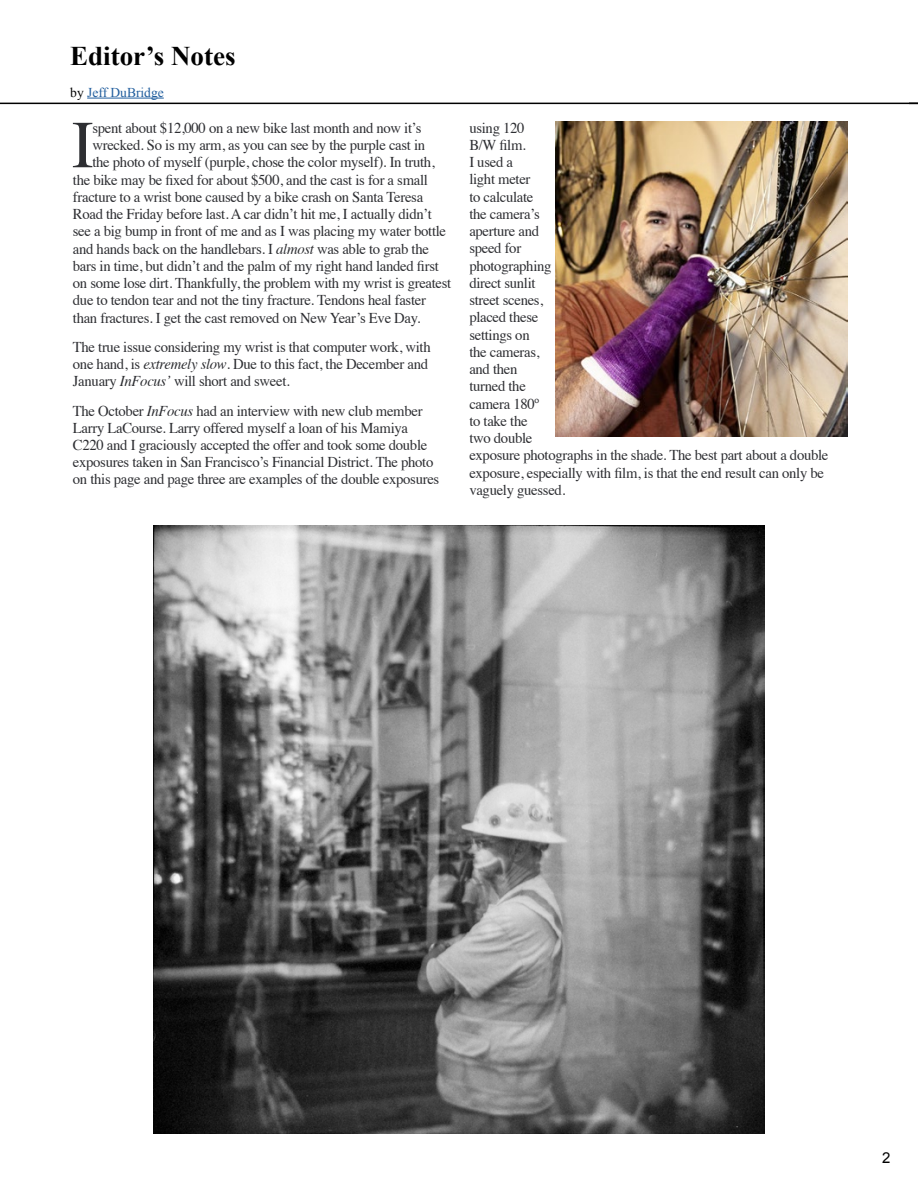
<style>
.page{position:relative;width:918px;height:1188px;background:#fff}
.page>*{position:absolute;margin:0;border:0;box-sizing:border-box;transform-origin:0 0}
.t1{font:67.2px "Times";color:#2d2e32}
.t2{font:700 27px "Times New Roman";color:#000}
.t3{font:15px/17.2px "Times";letter-spacing:-.02em;color:#2d2e32}
.t4{font:15px "Arial";color:#000}
.t5{font:13.5px "Times New Roman";color:#215e9e}
.s1{color:#000}
.s2{font-style:italic}
</style>
<div class="page">
<hr style="left:87px;top:98px;width:77px;height:1px;background:#215e9e">
<hr style="left:0;top:103px;width:918px;height:1px;background:#000">
<img style="left:555px;top:122px;width:293px;height:315px">
<img style="left:153px;top:526px;width:612px;height:608px">
<h2 class="t2" style="left:70px;top:37px;width:167px">Editor’s Notes</h2>
<p class="t5" style="left:70px;top:83px;width:95px"><span class="s1">by</span> Jeff DuBridge</p>
<h1 class="t1" style="left:72px;top:82px;width:23px">I</h1>
<p class="t3" style="left:92px;top:118px;width:330px">spent about $12,000 on a new bike last month and now it’s</p>
<p class="t3" style="left:92px;top:135px;width:334px">wrecked. So is my arm, as you can see by the purple cast in</p>
<p class="t3" style="left:92px;top:152px;width:344px">the photo of myself (purple, chose the color myself). In truth,</p>
<p class="t3" style="left:73px;top:170px;width:357px">the bike may be fixed for about $500, and the cast is for a small</p>
<p class="t3" style="left:73px;top:187px;width:352px">fracture to a wrist bone caused by a bike crash on Santa Teresa</p>
<p class="t3" style="left:73px;top:204px;width:360px">Road the Friday before last. A car didn’t hit me, I actually didn’t</p>
<p class="t3" style="left:73px;top:221px;width:375px">see a big bump in front of me and as I was placing my water bottle</p>
<p class="t3" style="left:73px;top:239px;width:358px">and hands back on the handlebars. I <span class="s2">almost</span> was able to grab the</p>
<p class="t3" style="left:73px;top:256px;width:368px">bars in time, but didn’t and the palm of my right hand landed first</p>
<p class="t3" style="left:73px;top:273px;width:380px">on some lose dirt. Thankfully, the problem with my wrist is greatest</p>
<p class="t3" style="left:73px;top:290px;width:355px">due to tendon tear and not the tiny fracture. Tendons heal faster</p>
<p class="t3" style="left:73px;top:308px;width:349px">than fractures. I get the cast removed on New Year’s Eve Day.</p>
<p class="t3" style="left:73px;top:337px;width:359px">The true issue considering my wrist is that computer work, with one hand, is <span class="s2">extremely slow</span>. Due to this fact, the December and<br>January <span class="s2">InFocus’</span> will short and sweet.</p>
<p class="t3" style="left:73px;top:401px;width:368px">The October <span class="s2">InFocus</span> had an interview with new club member Larry LaCourse. Larry offered myself a loan of his Mamiya C220 and I graciously accepted the offer and took some double exposures taken in San Francisco’s Financial District. The photo on this page and page three are examples of the double exposures</p>
<p class="t3" style="left:469px;top:118px;width:361px">using 120<br>B/W film.<br>I used a<br>light meter<br>to calculate<br>the camera’s<br>aperture and<br>speed for<br>photographing<br>direct sunlit<br>street scenes,<br>placed these<br>settings on<br>the cameras,<br>and then<br>turned the<br>camera 180º<br>to take the<br>two double<br>exposure photographs in the shade. The best part about a double exposure, especially with film, is that the end result can only be vaguely guessed.</p>
<p class="t4" style="left:882px;top:1148px;width:10px">2</p>
</div>
